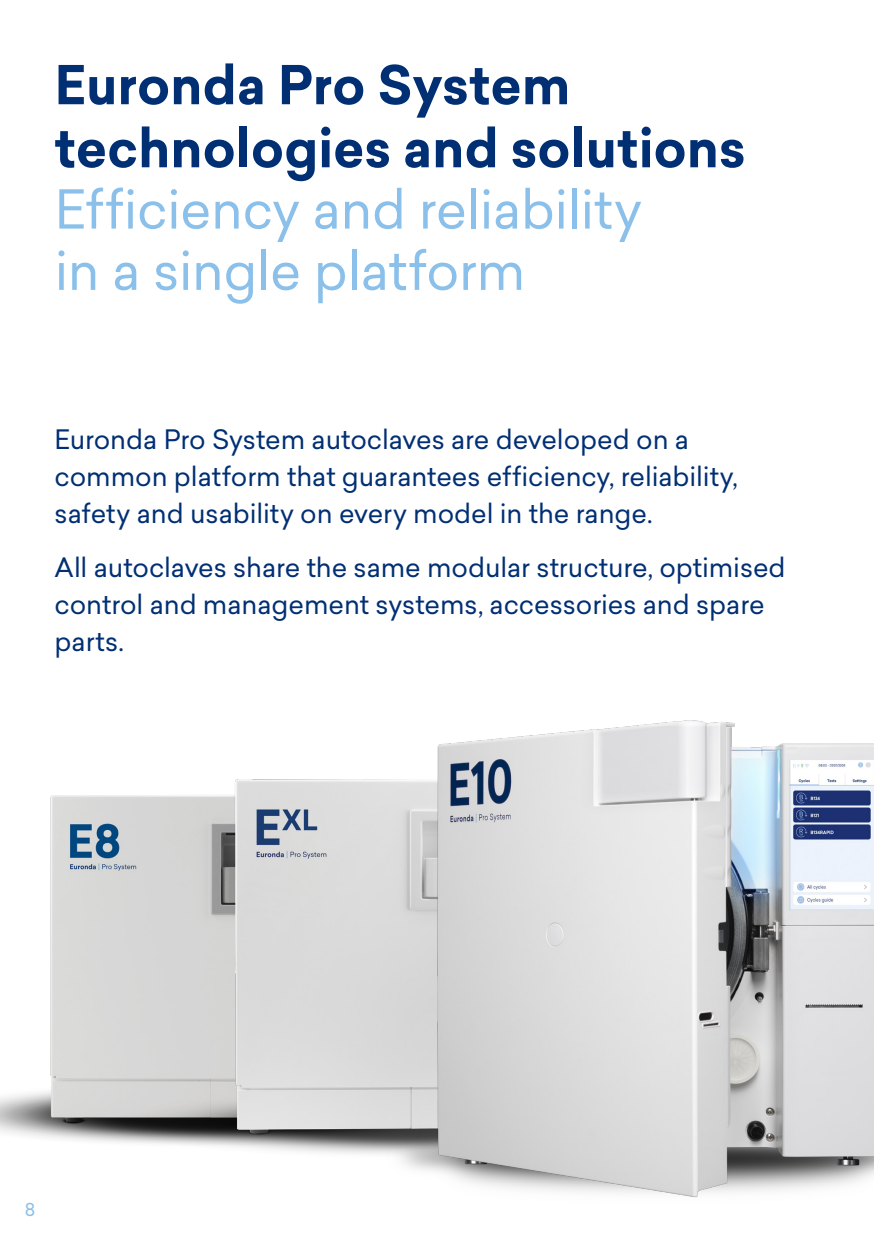
<style>
.page{position:relative;width:874px;height:1241px;background:#fff}
.page>*{position:absolute;margin:0;border:0;box-sizing:border-box;transform-origin:0 0}
.SOTTOTITOLI_PAGINA_AZZURRI{font:52.5px/61.2px "Sailec";letter-spacing:-.01em;color:#8ac0ea}
.TITOLI_PAGINA_BLU{font:700 52.5px/63px "Sailec";letter-spacing:-.005em;color:#002f73}
.t1{font:26.25px/36.8px "Sailec";letter-spacing:-.005em;color:#002f73}
.t2{font:17.5px "Sailec";color:#8ac0ea}
</style>
<div class="page">
<img style="left:0;top:795px;width:80px;height:345px">
<img style="left:80px;top:779px;width:296px;height:375px">
<img style="left:376px;top:720px;width:497px;height:478px">
<p class="TITOLI_PAGINA_BLU" style="left:55px;top:54px;width:692px">Euronda Pro System technologies and solutions</p>
<p class="SOTTOTITOLI_PAGINA_AZZURRI" style="left:55px;top:178px;width:588px">Efficiency and reliability in a single platform</p>
<p class="t1" style="left:55px;top:421px;width:684px">Euronda Pro System autoclaves are developed on a common platform that guarantees efficiency, reliability, safety and usability on every model in the range.</p>
<p class="t1" style="left:55px;top:548px;width:732px">All autoclaves share the same modular structure, optimised control and management systems, accessories and spare parts.</p>
<p class="t2" style="left:25px;top:1197px;width:12px">8</p>
</div>
